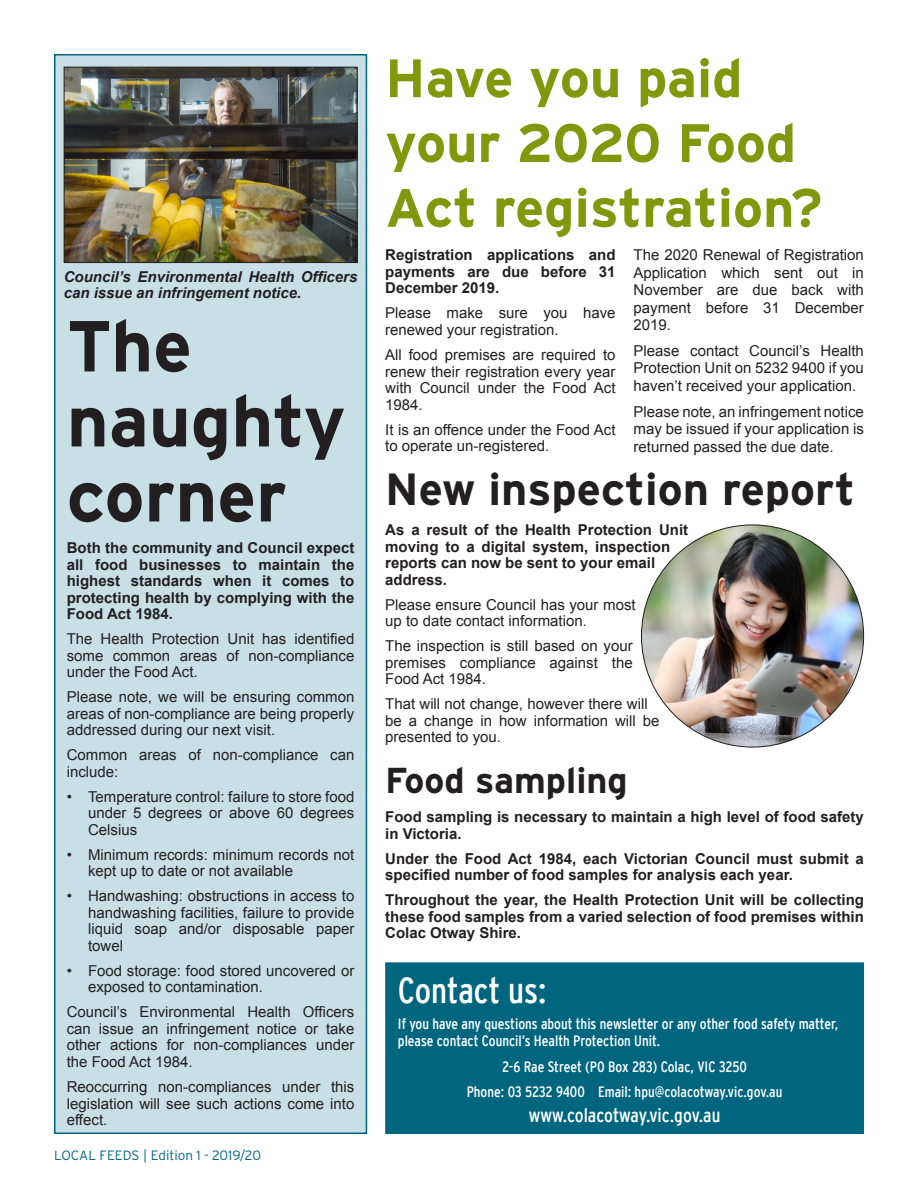
<style>
.page{position:relative;width:918px;height:1188px;background:#fff}
.page>*{position:absolute;margin:0;border:0;box-sizing:border-box;transform-origin:0 0}
.t1{font:700 72px/75px "Interstate";color:#231f20}
.t2{font:700 54px/64.8px "Interstate";color:#81980d}
.t3{font:700 45px "Interstate";color:#231f20}
.t4{font:700 36px "Interstate";color:#231f20}
.t5{font:condensed 36px "Interstate";color:#fff}
.t6{font:condensed 19.5px "Interstate";color:#fff}
.t7{font:15px/16.5px "Arial";color:#231f20;text-align:justify}
.t8{font:700 15px/16.5px "Arial";color:#231f20}
.t9{font:condensed 15px/16.5px "Interstate";color:#fff}
.t10{font:italic 700 15px/16.5px "Arial";color:#231f20}
.t11{font:300 13.5px "Interstate";color:#006680}
</style>
<div class="page">
<div style="left:385px;top:962px;width:479px;height:172px;background:#006680;border:3px solid #006680"></div>
<div style="left:54px;top:54px;width:313px;height:1080px;background:#c8dfe5;border:2px solid #006680"></div>
<img style="left:641px;top:525px;width:223px;height:222px;border-radius:111px">
<img style="left:66px;top:69px;width:289px;height:192px">
<div style="left:64px;top:67px;width:293px;height:196px;border:1px solid #231f20"></div>
<p class="t10" style="left:64px;top:269px;width:295px">Council’s Environmental Health Officers can issue an infringement notice.</p>
<p class="t1" style="left:67px;top:308px;width:281px">The naughty corner</p>
<p class="t8" style="left:67px;top:540px;width:289px;text-align:justify">Both the community and Council expect all food businesses to maintain the highest standards when it comes to protecting health by complying with the Food Act 1984.</p>
<p class="t7" style="left:67px;top:631px;width:289px">The Health Protection Unit has identified some common areas of non-compliance under the Food Act.</p>
<p class="t7" style="left:67px;top:689px;width:289px">Please note, we will be ensuring common areas of non-compliance are being properly addressed during our next visit.</p>
<p class="t7" style="left:67px;top:747px;width:289px">Common areas of non-compliance can include:</p>
<p class="t7" style="left:88px;top:789px;width:268px;text-indent:-21px">• Temperature control: failure to store food under 5 degrees or above 60 degrees Celsius</p>
<p class="t7" style="left:88px;top:847px;width:268px;text-indent:-21px">• Minimum records: minimum records not kept up to date or not available</p>
<p class="t7" style="left:88px;top:888px;width:268px;text-indent:-21px">• Handwashing: obstructions in access to handwashing facilities, failure to provide liquid soap and/or disposable paper towel</p>
<p class="t7" style="left:88px;top:963px;width:268px;text-indent:-21px">• Food storage: food stored uncovered or exposed to contamination.</p>
<p class="t7" style="left:67px;top:1004px;width:289px">Council’s Environmental Health Officers can issue an infringement notice or take other actions for non-compliances under the Food Act 1984.</p>
<p class="t7" style="left:67px;top:1079px;width:289px">Reoccurring non-compliances under this legislation will see such actions come into effect.</p>
<p class="t11" style="left:54px;top:1147px;width:209px">LOCAL FEEDS | Edition 1 - 2019/20</p>
<p class="t2" style="left:385px;top:45px;width:439px">Have you paid your 2020 Food<br>Act registration?</p>
<p class="t8" style="left:385px;top:247px;width:232px;text-align:justify">Registration applications and payments are due before 31<br>December 2019.</p>
<p class="t7" style="left:385px;top:305px;width:232px">Please make sure you have renewed your registration.</p>
<p class="t7" style="left:385px;top:347px;width:232px">All food premises are required to renew their registration every year with Council under the Food Act 1984.</p>
<p class="t7" style="left:385px;top:421px;width:232px">It is an offence under the Food Act to operate un-registered.</p>
<p class="t7" style="left:634px;top:246px;width:232px;line-height:17.4px">The 2020 Renewal of Registration Application which sent out in November are due back with payment before 31 December 2019.</p>
<p class="t7" style="left:634px;top:342px;width:232px;line-height:17.4px">Please contact Council’s Health Protection Unit on 5232 9400 if you haven’t received your application.</p>
<p class="t7" style="left:634px;top:403px;width:232px;line-height:17.4px">Please note, an infringement notice may be issued if your application is returned passed the due date.</p>
<p class="t3" style="left:385px;top:462px;width:472px">New inspection report</p>
<p class="t8" style="left:385px;top:522px;width:305px">As a result of the Health Protection Unit moving to a digital system, inspection reports can now be sent to your email address.</p>
<p class="t7" style="left:385px;top:597px;width:252px">Please ensure Council has your most up to date contact information.</p>
<p class="t7" style="left:385px;top:638px;width:249px">The inspection is still based on your premises compliance against the Food Act 1984.</p>
<p class="t7" style="left:385px;top:696px;width:276px;text-align:left">That will not change, however there will be a change in how information will be presented to you.</p>
<p class="t4" style="left:385px;top:758px;width:244px">Food sampling</p>
<p class="t8" style="left:385px;top:809px;width:480px">Food sampling is necessary to maintain a high level of food safety in Victoria.</p>
<p class="t8" style="left:385px;top:851px;width:480px">Under the Food Act 1984, each Victorian Council must submit a specified number of food samples for analysis each year.</p>
<p class="t8" style="left:385px;top:892px;width:480px;text-align:justify">Throughout the year, the Health Protection Unit will be collecting these food samples from a varied selection of food premises within Colac Otway Shire.</p>
<p class="t5" style="left:398px;top:971px;width:150px">Contact us:</p>
<p class="t9" style="left:398px;top:1016px;width:442px">If you have any questions about this newsletter or any other food safety matter, please contact Council’s Health Protection Unit.</p>
<p class="t9" style="left:502px;top:1058px;width:246px">2-6 Rae Street (PO Box 283) Colac, VIC 3250</p>
<p class="t9" style="left:467px;top:1083px;width:317px">Phone: 03 5232 9400 Email: hpu@colacotway.vic.gov.au</p>
<p class="t6" style="left:529px;top:1104px;width:193px">www.colacotway.vic.gov.au</p>
</div>
